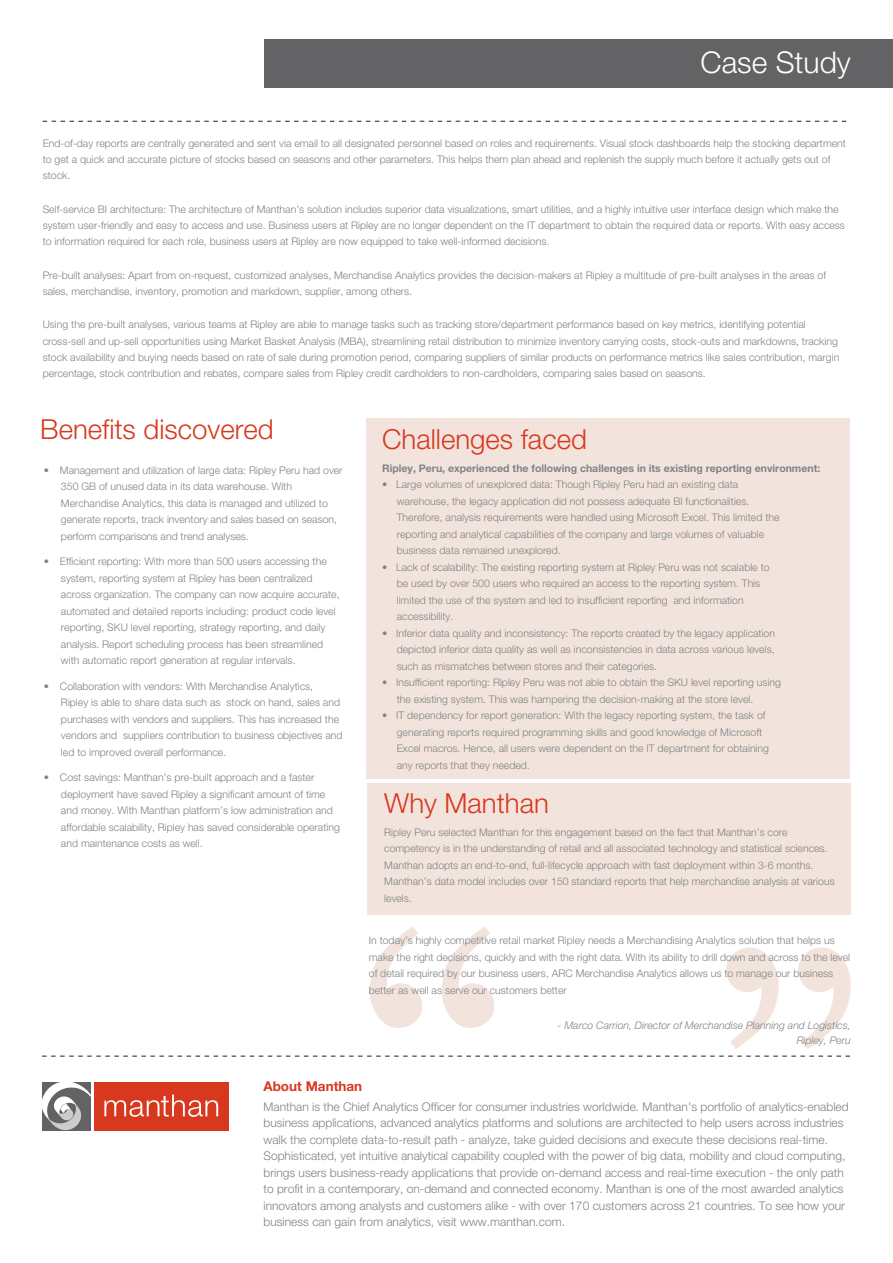
<style>
.page{position:relative;width:893px;height:1263px;background:#fff}
.page>*{position:absolute;margin:0;border:0;box-sizing:border-box;transform-origin:0 0}
.t1{font:300 30px "Helvetica Neue";color:#fff}
.t2{font:300 27.6px "Helvetica Neue";color:#d8381e}
.t3{font:700 13.5px "Helvetica Neue";color:#d8381e}
.t4{font:300 12px/16.5px "Helvetica Neue";color:#808285}
.t5{font:300 10.5px/16.5px "Helvetica Neue";color:#808285}
.t6{font:700 10.5px "Helvetica Neue";color:#808285}
.t7{font:italic 300 10.5px/15px "Helvetica Neue";color:#808285;text-align:right}
</style>
<div class="page">
<svg style="left:42px;top:1056px;width:808px;height:1px"></svg>
<div style="left:264px;top:39px;width:629px;height:49px;background:#636366"></div>
<svg style="left:43px;top:121px;width:804px;height:1px"></svg>
<svg style="left:370px;top:926px;width:124px;height:102px"></svg>
<svg style="left:726px;top:947px;width:125px;height:102px"></svg>
<div style="left:366px;top:419px;width:483px;height:360px;background:#f2e4dd"></div>
<div style="left:367px;top:783px;width:484px;height:132px;background:#f2e4dd"></div>
<div style="left:94px;top:1082px;width:135px;height:49px;background:#d8381e"></div>
<svg style="left:104px;top:1095px;width:114px;height:22px"></svg>
<svg style="left:42px;top:1082px;width:49px;height:49px"></svg>
<h1 class="t1" style="left:700px;top:44px;width:152px">Case Study</h1>
<p class="t5" style="left:43px;top:134px;width:805px">End-of-day reports are centrally generated and sent via email to all designated personnel based on roles and requirements. Visual stock dashboards help the stocking department to get a quick and accurate picture of stocks based on seasons and other parameters. This helps them plan ahead and replenish the supply much before it actually gets out of stock.</p>
<p class="t5" style="left:43px;top:200px;width:804px">Self-service BI architecture: The architecture of Manthan’s solution includes superior data visualizations, smart utilities, and a highly intuitive user interface design which make the system user-friendly and easy to access and use. Business users at Ripley are no longer dependent on the IT department to obtain the required data or reports. With easy access to information required for each role, business users at Ripley are now equipped to take well-informed decisions.</p>
<p class="t5" style="left:43px;top:266px;width:785px">Pre-built analyses: Apart from on-request, customized analyses, Merchandise Analytics provides the decision-makers at Ripley a multitude of pre-built analyses in the areas of sales, merchandise, inventory, promotion and markdown, supplier, among others.</p>
<p class="t5" style="left:43px;top:316px;width:798px">Using the pre-built analyses, various teams at Ripley are able to manage tasks such as tracking store/department performance based on key metrics, identifying potential cross-sell and up-sell opportunities using Market Basket Analysis (MBA), streamlining retail distribution to minimize inventory carrying costs, stock-outs and markdowns, tracking stock availability and buying needs based on rate of sale during promotion period, comparing suppliers of similar products on performance metrics like sales contribution, margin percentage, stock contribution and rebates, compare sales from Ripley credit cardholders to non-cardholders, comparing sales based on seasons.</p>
<h2 class="t2" style="left:40px;top:412px;width:235px">Benefits discovered</h2>
<p class="t5" style="left:61px;top:461px;width:283px;text-indent:-17px">• Management and utilization of large data: Ripley Peru had over 350 GB of unused data in its data warehouse. With Merchandise Analytics, this data is managed and utilized to generate reports, track inventory and sales based on season, perform comparisons and trend analyses.</p>
<p class="t5" style="left:61px;top:553px;width:280px;text-indent:-17px">• Efficient reporting: With more than 500 users accessing the system, reporting system at Ripley has been centralized across organization. The company can now acquire accurate, automated and detailed reports including: product code level reporting, SKU level reporting, strategy reporting, and daily analysis. Report scheduling process has been streamlined with automatic report generation at regular intervals.</p>
<p class="t5" style="left:61px;top:677px;width:283px;text-indent:-17px">• Collaboration with vendors: With Merchandise Analytics, Ripley is able to share data such as stock on hand, sales and purchases with vendors and suppliers. This has increased the vendors and suppliers contribution to business objectives and led to improved overall performance.</p>
<p class="t5" style="left:61px;top:769px;width:280px;text-indent:-17px">• Cost savings: Manthan’s pre-built approach and a faster deployment have saved Ripley a significant amount of time and money. With Manthan platform’s low administration and affordable scalability, Ripley has saved considerable operating and maintenance costs as well.</p>
<h2 class="t2" style="left:382px;top:422px;width:206px">Challenges faced</h2>
<p class="t6" style="left:382px;top:462px;width:440px">Ripley, Peru, experienced the following challenges in its existing reporting environment:</p>
<p class="t5" style="left:397px;top:476px;width:384px;text-indent:-15px">• Large volumes of unexplored data: Though Ripley Peru had an existing data warehouse, the legacy application did not possess adequate BI functionalities.<br>Therefore, analysis requirements were handled using Microsoft Excel. This limited the reporting and analytical capabilities of the company and large volumes of valuable business data remained unexplored.</p>
<p class="t5" style="left:397px;top:559px;width:374px;text-indent:-15px">• Lack of scalability: The existing reporting system at Ripley Peru was not scalable to be used by over 500 users who required an access to the reporting system. This limited the use of the system and led to insufficient reporting and information accessibility.</p>
<p class="t5" style="left:397px;top:625px;width:380px;text-align:justify;text-indent:-15px">• Inferior data quality and inconsistency: The reports created by the legacy application depicted inferior data quality as well as inconsistencies in data across various levels, such as mismatches between stores and their categories.</p>
<p class="t5" style="left:397px;top:674px;width:386px;text-indent:-15px">• Insufficient reporting: Ripley Peru was not able to obtain the SKU level reporting using the existing system. This was hampering the decision-making at the store level.</p>
<p class="t5" style="left:397px;top:707px;width:374px;text-indent:-15px">• IT dependency for report generation: With the legacy reporting system, the task of generating reports required programming skills and good knowledge of Microsoft Excel macros. Hence, all users were dependent on the IT department for obtaining any reports that they needed.</p>
<h2 class="t2" style="left:384px;top:786px;width:166px">Why Manthan</h2>
<p class="t5" style="left:384px;top:823px;width:452px">Ripley Peru selected Manthan for this engagement based on the fact that Manthan’s core competency is in the understanding of retail and all associated technology and statistical sciences.<br>Manthan adopts an end-to-end, full-lifecycle approach with fast deployment within 3-6 months.<br>Manthan’s data model includes over 150 standard reports that help merchandise analysis at various levels.</p>
<p class="t5" style="left:369px;top:932px;width:483px">In today’s highly competitive retail market Ripley needs a Merchandising Analytics solution that helps us make the right decisions, quickly and with the right data. With its ability to drill down and across to the level of detail required by our business users, ARC Merchandise Analytics allows us to manage our business better as well as serve our customers better</p>
<p class="t7" style="left:558px;top:1018px;width:295px">- Marco Carrion, Director of Merchandise Planning and Logistics,<br>Ripley, Peru</p>
<p class="t3" style="left:263px;top:1078px;width:100px">About Manthan</p>
<p class="t4" style="left:263px;top:1098px;width:587px">Manthan is the Chief Analytics Officer for consumer industries worldwide. Manthan's portfolio of analytics-enabled business applications, advanced analytics platforms and solutions are architected to help users across industries walk the complete data-to-result path - analyze, take guided decisions and execute these decisions real-time.<br>Sophisticated, yet intuitive analytical capability coupled with the power of big data, mobility and cloud computing, brings users business-ready applications that provide on-demand access and real-time execution - the only path to profit in a contemporary, on-demand and connected economy. Manthan is one of the most awarded analytics innovators among analysts and customers alike - with over 170 customers across 21 countries. To see how your business can gain from analytics, visit www.manthan.com.</p>
</div>
